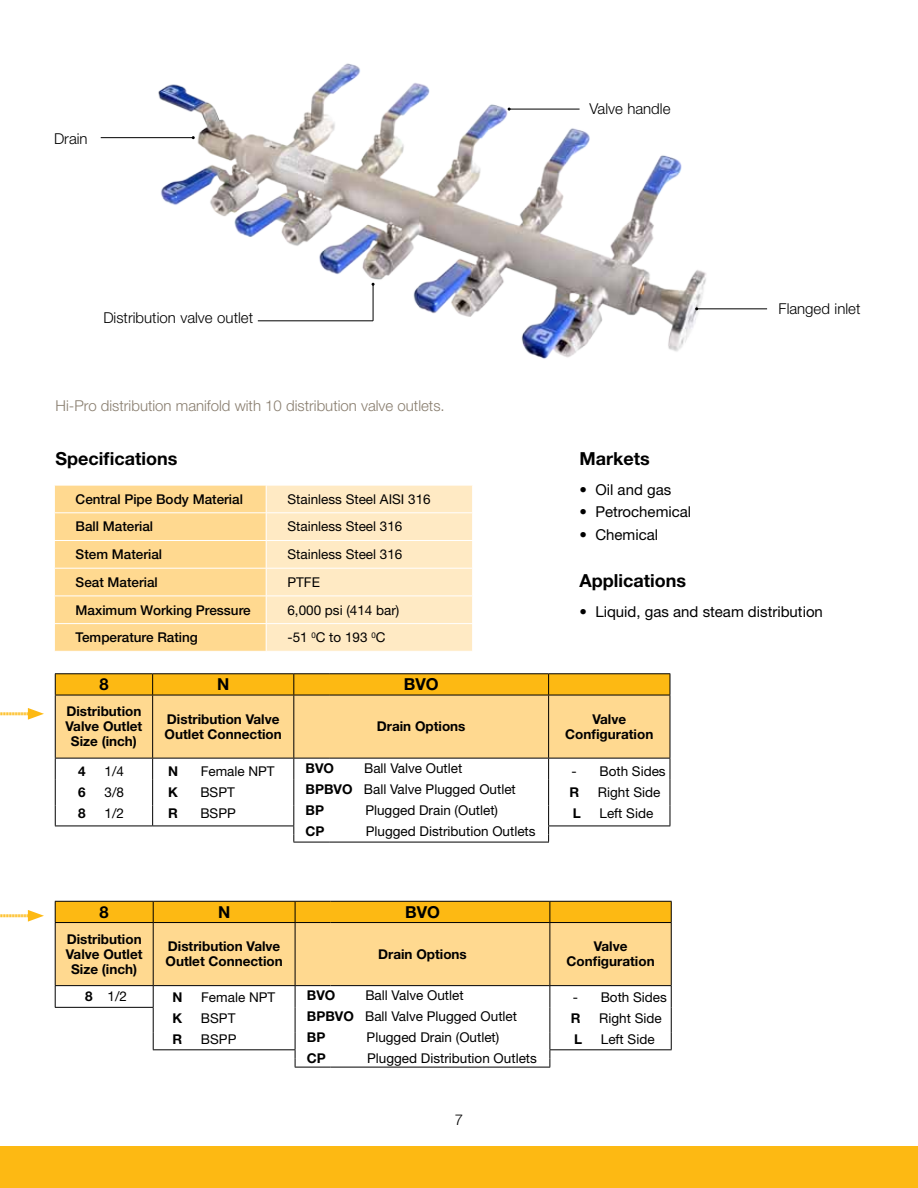
<style>
.page{position:relative;width:918px;height:1188px;background:#fff}
.page>*{position:absolute;margin:0;border:0;box-sizing:border-box;transform-origin:0 0}
.t1{font:700 18px "Helvetica Neue LT Std";color:#000}
.t2{font:700 16.5px "Helvetica Neue LT Std";color:#000}
.t3{font:15px "Helvetica Neue LT Std";color:#000}
.t4{font:300 15px "Helvetica Neue LT Std";color:#887d6e}
.t5{font:300 15px "Helvetica Neue LT Std";color:#000}
.t6{font:13.5px/21px "Helvetica Neue LT Std";color:#000}
.t7{font:700 13.5px/15px "Helvetica Neue LT Std";color:#000;text-align:center}
.t8{font:500 13.5px "Helvetica Neue LT Std";color:#000}
.s1{font-weight:700}
</style>
<div class="page">
<div style="left:0;top:1146px;width:918px;height:42px;background:#fdb913"></div>
<img style="left:126px;top:63px;width:624px;height:296px">
<hr style="left:373px;top:284px;width:1px;height:37px;background:#000">
<hr style="left:509px;top:109px;width:71px;height:1px;background:#000">
<hr style="left:697px;top:308px;width:70px;height:1px;background:#000">
<hr style="left:153px;top:673px;width:141px;height:1px;background:#000">
<hr style="left:294px;top:673px;width:35px;height:1px;background:#000">
<hr style="left:329px;top:673px;width:220px;height:1px;background:#000">
<hr style="left:549px;top:673px;width:121px;height:1px;background:#000">
<hr style="left:55px;top:673px;width:98px;height:1px;background:#000">
<svg style="left:55px;top:674px;width:616px;height:168px"></svg>
<hr style="left:293px;top:842px;width:36px;height:1px;background:#000">
<hr style="left:329px;top:842px;width:220px;height:1px;background:#000">
<svg style="left:55px;top:901px;width:617px;height:166px"></svg>
<hr style="left:295px;top:1067px;width:35px;height:1px;background:#000">
<hr style="left:330px;top:1067px;width:220px;height:1px;background:#000">
<svg style="left:0;top:708px;width:44px;height:12px"></svg>
<svg style="left:0;top:910px;width:44px;height:12px"></svg>
<svg style="left:54px;top:485px;width:418px;height:166px;background:#ffe2ad"></svg>
<hr style="left:258px;top:320px;width:115px;height:1px;background:#000">
<hr style="left:101px;top:137px;width:92px;height:1px;background:#000">
<p class="t5" style="left:54px;top:129px;width:35px">Drain</p>
<p class="t5" style="left:103px;top:309px;width:151px">Distribution valve outlet</p>
<p class="t4" style="left:56px;top:396px;width:391px">Hi-Pro distribution manifold with 10 distribution valve outlets.</p>
<h1 class="t1" style="left:56px;top:448px;width:123px">Specifications</h1>
<p class="t8" style="left:76px;top:491px;width:169px">Central Pipe Body Material</p>
<p class="t6" style="left:287px;top:488px;width:145px">Stainless Steel AISI 316</p>
<p class="t8" style="left:76px;top:519px;width:79px">Ball Material</p>
<p class="t6" style="left:287px;top:516px;width:117px">Stainless Steel 316</p>
<p class="t8" style="left:76px;top:546px;width:88px">Stem Material</p>
<p class="t6" style="left:287px;top:544px;width:117px">Stainless Steel 316</p>
<p class="t8" style="left:76px;top:574px;width:84px">Seat Material</p>
<p class="t6" style="left:287px;top:571px;width:34px">PTFE</p>
<p class="t8" style="left:76px;top:602px;width:177px">Maximum Working Pressure</p>
<p class="t6" style="left:287px;top:599px;width:114px">6,000 psi (414 bar)</p>
<p class="t8" style="left:76px;top:629px;width:124px">Temperature Rating</p>
<p class="t6" style="left:287px;top:627px;width:100px">-51 <sup>0</sup>C to 193 <sup>0</sup>C</p>
<p class="t5" style="left:589px;top:100px;width:83px">Valve handle</p>
<h1 class="t1" style="left:580px;top:448px;width:72px">Markets</h1>
<p class="t3" style="left:580px;top:481px;width:93px">• Oil and gas</p>
<p class="t3" style="left:580px;top:503px;width:113px">• Petrochemical</p>
<p class="t3" style="left:580px;top:525px;width:80px">• Chemical</p>
<p class="t5" style="left:779px;top:300px;width:83px">Flanged inlet</p>
<h1 class="t1" style="left:580px;top:569px;width:108px">Applications</h1>
<p class="t3" style="left:580px;top:602px;width:245px">• Liquid, gas and steam distribution</p>
<p class="t2" style="left:99px;top:674px;width:11px">8</p>
<p class="t2" style="left:217px;top:674px;width:14px">N</p>
<p class="t2" style="left:404px;top:674px;width:36px">BVO</p>
<p class="t7" style="left:66px;top:704px;width:78px">Distribution<br>Valve Outlet<br>Size (inch)</p>
<p class="t7" style="left:165px;top:711px;width:119px;text-align:left">Distribution Valve<br>Outlet Connection</p>
<p class="t7" style="left:377px;top:719px;width:90px">Drain Options</p>
<p class="t7" style="left:565px;top:711px;width:90px">Valve<br>Configuration</p>
<p class="t7" style="left:78px;top:763px;width:9px">4</p>
<p class="t6" style="left:105px;top:760px;width:21px">1/4</p>
<p class="t7" style="left:78px;top:784px;width:9px">6</p>
<p class="t6" style="left:105px;top:781px;width:21px">3/8</p>
<p class="t7" style="left:78px;top:805px;width:9px">8</p>
<p class="t6" style="left:105px;top:802px;width:21px">1/2</p>
<p class="t6" style="left:306px;top:758px;width:212px;text-indent:59px">Ball Valve Outlet<br><span class="s1">BPBVO</span> Ball Valve Plugged Outlet<br><span class="s1">BP</span></p>
<p class="t7" style="left:306px;top:761px;width:30px">BVO</p>
<p class="t6" style="left:572px;top:760px;width:96px">- Both Sides</p>
<p class="t7" style="left:569px;top:784px;width:11px">R</p>
<p class="t6" style="left:598px;top:781px;width:64px">Right Side</p>
<p class="t7" style="left:573px;top:805px;width:10px">L</p>
<p class="t6" style="left:600px;top:802px;width:55px">Left Side</p>
<p class="t7" style="left:168px;top:763px;width:12px">N</p>
<p class="t6" style="left:201px;top:760px;width:76px">Female NPT</p>
<p class="t7" style="left:168px;top:784px;width:11px">K</p>
<p class="t6" style="left:200px;top:781px;width:36px">BSPT</p>
<p class="t7" style="left:168px;top:805px;width:11px">R</p>
<p class="t6" style="left:200px;top:802px;width:37px">BSPP</p>
<p class="t6" style="left:365px;top:800px;width:134px">Plugged Drain (Outlet)</p>
<p class="t7" style="left:306px;top:824px;width:21px">CP</p>
<p class="t6" style="left:366px;top:821px;width:171px">Plugged Distribution Outlets</p>
<p class="t2" style="left:100px;top:902px;width:11px">8</p>
<p class="t2" style="left:218px;top:902px;width:14px">N</p>
<p class="t2" style="left:405px;top:902px;width:36px">BVO</p>
<p class="t7" style="left:66px;top:931px;width:78px">Distribution<br>Valve Outlet<br>Size (inch)</p>
<p class="t7" style="left:166px;top:939px;width:119px;text-align:left">Distribution Valve<br>Outlet Connection</p>
<p class="t7" style="left:378px;top:946px;width:90px">Drain Options</p>
<p class="t7" style="left:566px;top:939px;width:90px">Valve<br>Configuration</p>
<p class="t6" style="left:85px;top:986px;width:44px"><span class="s1">8</span> 1/2</p>
<p class="t7" style="left:172px;top:989px;width:12px">N</p>
<p class="t6" style="left:201px;top:986px;width:76px">Female NPT</p>
<p class="t7" style="left:172px;top:1010px;width:11px">K</p>
<p class="t6" style="left:201px;top:1007px;width:36px">BSPT</p>
<p class="t7" style="left:172px;top:1031px;width:11px">R</p>
<p class="t6" style="left:201px;top:1028px;width:37px">BSPP</p>
<p class="t6" style="left:307px;top:984px;width:212px;text-indent:59px">Ball Valve Outlet<br><span class="s1">BPBVO</span> Ball Valve Plugged Outlet<br><span class="s1">BP</span></p>
<p class="t7" style="left:307px;top:987px;width:30px">BVO</p>
<p class="t6" style="left:573px;top:986px;width:96px">- Both Sides</p>
<p class="t7" style="left:571px;top:1010px;width:11px">R</p>
<p class="t6" style="left:599px;top:1007px;width:64px">Right Side</p>
<p class="t7" style="left:574px;top:1031px;width:10px">L</p>
<p class="t6" style="left:601px;top:1028px;width:55px">Left Side</p>
<p class="t6" style="left:367px;top:1026px;width:134px">Plugged Drain (Outlet)</p>
<p class="t7" style="left:307px;top:1050px;width:21px">CP</p>
<p class="t6" style="left:367px;top:1047px;width:171px">Plugged Distribution Outlets</p>
<p class="t5" style="left:455px;top:1110px;width:10px">7</p>
</div>
